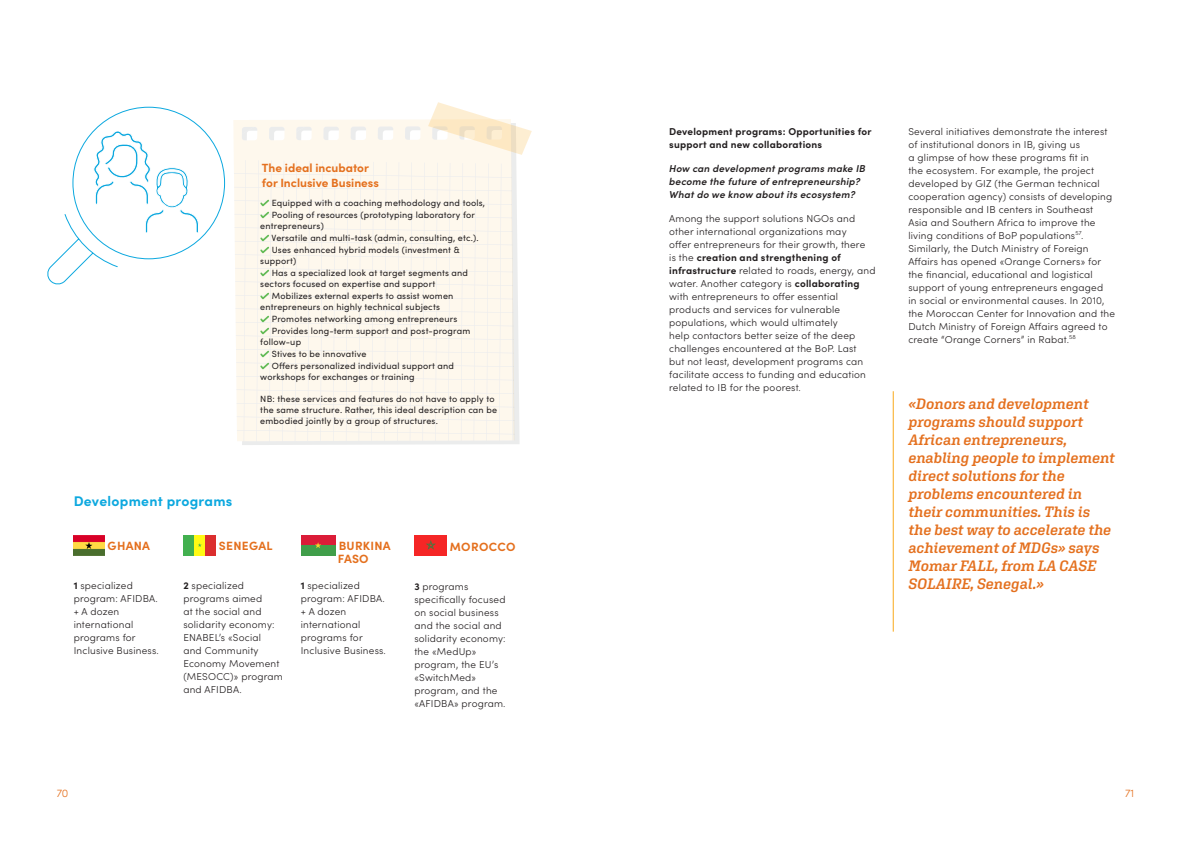
<style>
.page{position:relative;width:1191px;height:842px;background:#fff}
.page>*{position:absolute;margin:0;border:0;box-sizing:border-box;transform-origin:0 0}
.t1{font:italic 600 15px/18px "Aglet Slab";letter-spacing:-.005em;color:#e4701e}
.t2{font:700 14px "Sofia Pro";letter-spacing:.02em;color:#0ca8df}
.t3{font:700 12px "Sofia Pro";letter-spacing:.02em;color:#e4701e}
.t4{font:700 11.9px "Sofia Pro";color:#e4701e}
.t5{font:300 11px "Sofia Pro";color:#e4701e}
.t6{font:300 10px/13px "Sofia Pro";letter-spacing:.02em;color:#231f20}
.t7{font:italic 600 10px/13px "Sofia Pro";letter-spacing:.02em;color:#231f20}
.t8{font:700 10px/13px "Sofia Pro";letter-spacing:.02em;color:#231f20}
.t9{font:9px/11px "Sofia Pro";letter-spacing:.02em;color:#231f20}
.s1{font-weight:700}
</style>
<div class="page">
<svg style="left:233px;top:102px;width:299px;height:339px;background:#fcf7ed"></svg>
<img style="left:74px;top:535px;width:30px;height:21px">
<div style="left:183px;top:535px;width:32px;height:20px;background:#42b04f"></div>
<div style="left:200px;top:535px;width:15px;height:20px;background:#db2e2e"></div>
<div style="left:194px;top:535px;width:11px;height:20px;background:#fffa14"></div>
<div style="left:301px;top:535px;width:34px;height:20px;background:#db1c38"></div>
<div style="left:301px;top:545px;width:34px;height:10px;background:#409e4a"></div>
<svg style="left:315px;top:542px;width:6px;height:6px"></svg>
<div style="left:414px;top:535px;width:32px;height:20px;background:#f52626"></div>
<svg style="left:426px;top:540px;width:10px;height:10px"></svg>
<hr style="left:893px;top:391px;width:1px;height:241px;background:#f9a91b">
<svg style="left:47px;top:107px;width:178px;height:178px"></svg>
<p class="t4" style="left:262px;top:159px;width:108px">The ideal incubator</p>
<p class="t4" style="left:262px;top:174px;width:118px">for Inclusive Business</p>
<p class="t9" style="left:272px;top:197px;width:215px">Equipped with a coaching methodology and tools,</p>
<p class="t9" style="left:260px;top:209px;width:216px;text-indent:11px">Pooling of resources (prototyping laboratory for entrepreneurs)</p>
<p class="t9" style="left:272px;top:232px;width:208px">Versatile and multi-task (admin, consulting, etc.).</p>
<p class="t9" style="left:260px;top:244px;width:201px;text-indent:11px">Uses enhanced hybrid models (investment &amp; support)</p>
<p class="t9" style="left:260px;top:267px;width:209px;text-indent:11px">Has a specialized look at target segments and sectors focused on expertise and support</p>
<p class="t9" style="left:260px;top:290px;width:195px;text-indent:11px">Mobilizes external experts to assist women entrepreneurs on highly technical subjects</p>
<p class="t9" style="left:272px;top:313px;width:187px">Promotes networking among entrepreneurs</p>
<p class="t9" style="left:260px;top:325px;width:211px;text-indent:11px">Provides long-term support and post-program follow-up</p>
<p class="t9" style="left:272px;top:348px;width:96px">Stives to be innovative</p>
<p class="t9" style="left:260px;top:360px;width:195px;text-indent:11px">Offers personalized individual support and workshops for exchanges or training</p>
<p class="t9" style="left:260px;top:393px;width:238px">NB: these services and features do not have to apply to the same structure. Rather, this ideal description can be embodied jointly by a group of structures.</p>
<p class="t2" style="left:74px;top:490px;width:160px">Development programs</p>
<p class="t3" style="left:108px;top:537px;width:44px">GHANA</p>
<p class="t6" style="left:74px;top:579px;width:86px"><span class="s1">1</span> specialized program: AFIDBA.</p>
<p class="t6" style="left:74px;top:605px;width:87px">+ A dozen international programs for<br>Inclusive Business.</p>
<p class="t3" style="left:219px;top:536px;width:55px">SENEGAL</p>
<p class="t6" style="left:183px;top:578px;width:101px"><span class="s1">2</span> specialized programs aimed<br>at the social and solidarity economy:<br>ENABEL’s «Social<br>and Community<br>Economy Movement (MESOCC)» program and AFIDBA.</p>
<p class="t3" style="left:339px;top:536px;width:53px">BURKINA</p>
<p class="t3" style="left:338px;top:549px;width:32px">FASO</p>
<p class="t6" style="left:301px;top:578px;width:86px"><span class="s1">1</span> specialized program: AFIDBA.</p>
<p class="t6" style="left:301px;top:604px;width:87px">+ A dozen international programs for<br>Inclusive Business.</p>
<p class="t3" style="left:450px;top:537px;width:67px">MOROCCO</p>
<p class="t6" style="left:414px;top:579px;width:93px"><span class="s1">3</span> programs specifically focused on social business and the social and solidarity economy: the «MedUp» program, the EU’s «SwitchMed» program, and the «AFIDBA» program.</p>
<p class="t8" style="left:669px;top:124px;width:204px">Development programs: Opportunities for support and new collaborations</p>
<p class="t7" style="left:669px;top:161px;width:198px">How can development programs make IB become the future of entrepreneurship?<br>What do we know about its ecosystem?</p>
<p class="t6" style="left:669px;top:212px;width:208px">Among the support solutions NGOs and other international organizations may<br>offer entrepreneurs for their growth, there<br>is the <span class="s1">creation and strengthening of infrastructure</span> related to roads, energy, and water. Another category is <span class="s1">collaborating </span>with entrepreneurs to offer essential products and services for vulnerable populations, which would ultimately<br>help contactors better seize of the deep challenges encountered at the BoP. Last<br>but not least, development programs can facilitate access to funding and education related to IB for the poorest.</p>
<p class="t6" style="left:908px;top:124px;width:208px">Several initiatives demonstrate the interest of institutional donors in IB, giving us<br>a glimpse of how these programs fit in<br>the ecosystem. For example, the project developed by GIZ (the German technical cooperation agency) consists of developing responsible and IB centers in Southeast Asia and Southern Africa to improve the living conditions of BoP populations<sup>57</sup>.<br>Similarly, the Dutch Ministry of Foreign Affairs has opened «Orange Corners» for the financial, educational and logistical support of young entrepreneurs engaged<br>in social or environmental causes. In 2010, the Moroccan Center for Innovation and the Dutch Ministry of Foreign Affairs agreed to create “Orange Corners” in Rabat.<sup>58</sup></p>
<p class="t1" style="left:908px;top:395px;width:208px">«Donors and development programs should support<br>African entrepreneurs, enabling people to implement direct solutions for the problems encountered in their communities. This is the best way to accelerate the achievement of MDGs» says<br>Momar FALL, from LA CASE<br>SOLAIRE, Senegal.»</p>
<p class="t5" style="left:57px;top:785px;width:13px">70</p>
<p class="t5" style="left:1125px;top:785px;width:11px">71</p>
</div>
